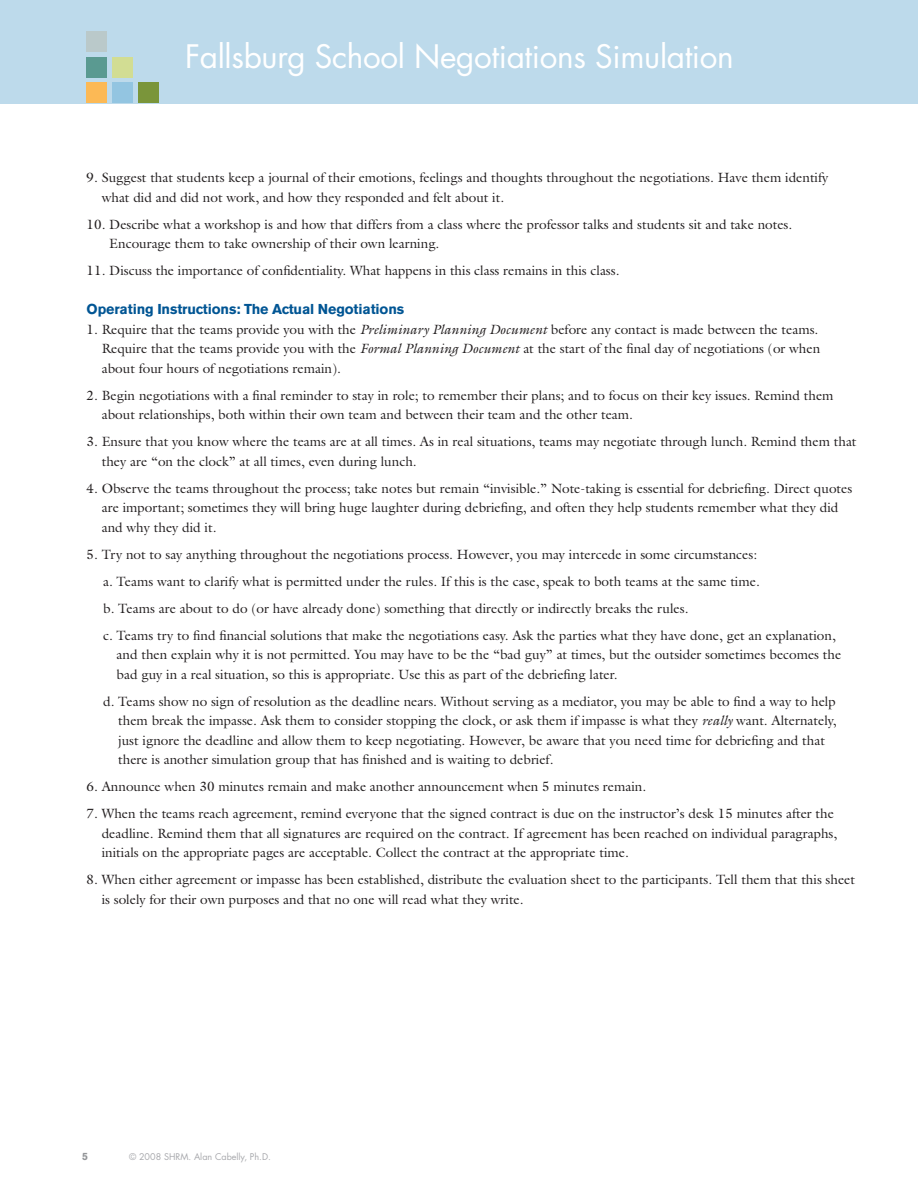
<style>
.page{position:relative;width:918px;height:1188px;background:#fff}
.page>*{position:absolute;margin:0;border:0;box-sizing:border-box;transform-origin:0 0}
.t1{font:31.5px "Futura";letter-spacing:-.01em;color:#fff}
.Subhead_2{font:700 14.25px "Akzidenz Grotesk BE";letter-spacing:-.01em;color:#005594}
.Body_ITC_Galliard_9{font:13.5px/19.5px "Galliard";color:#231f20}
.t2{font:700 10.5px "Akzidenz Grotesk BE";color:#939598}
.t3{font:9px "Futura";color:#a8a9ad}
.s1{font-style:italic}
</style>
<div class="page">
<div style="left:1px;top:0;width:917px;height:103px;background:#bddaeb"></div>
<div style="left:86px;top:32px;width:21px;height:20px;background:#bac9ca"></div>
<div style="left:138px;top:82px;width:20px;height:21px;background:#7a953a"></div>
<div style="left:86px;top:57px;width:21px;height:20px;background:#5a9a91"></div>
<div style="left:112px;top:57px;width:21px;height:20px;background:#d2dd93"></div>
<div style="left:86px;top:82px;width:21px;height:21px;background:#fcb955"></div>
<div style="left:112px;top:82px;width:21px;height:21px;background:#93c5e1"></div>
<h1 class="t1" style="left:185px;top:37px;width:550px">Fallsburg School Negotiations Simulation</h1>
<p class="Body_ITC_Galliard_9" style="left:102px;top:168px;width:728px;text-indent:-15px">9. Suggest that students keep a journal of their emotions, feelings and thoughts throughout the negotiations. Have them identify what did and did not work, and how they responded and felt about it.</p>
<p class="Body_ITC_Galliard_9" style="left:109px;top:214px;width:684px;text-indent:-23px">10. Describe what a workshop is and how that differs from a class where the professor talks and students sit and take notes.<br>Encourage them to take ownership of their own learning.</p>
<p class="Body_ITC_Galliard_9" style="left:87px;top:261px;width:534px">11. Discuss the importance of confidentiality. What happens in this class remains in this class.</p>
<p class="Subhead_2" style="left:87px;top:301px;width:319px">Operating Instructions: The Actual Negotiations</p>
<p class="Body_ITC_Galliard_9" style="left:102px;top:319px;width:720px;text-indent:-15px">1. Require that the teams provide you with the <span class="s1">Preliminary Planning Document</span> before any contact is made between the teams.<br>Require that the teams provide you with the <span class="s1">Formal Planning Document</span> at the start of the final day of negotiations (or when about four hours of negotiations remain).</p>
<p class="Body_ITC_Galliard_9" style="left:102px;top:385px;width:733px;text-indent:-15px">2. Begin negotiations with a final reminder to stay in role; to remember their plans; and to focus on their key issues. Remind them about relationships, both within their own team and between their team and the other team.</p>
<p class="Body_ITC_Galliard_9" style="left:102px;top:432px;width:756px;text-indent:-15px">3. Ensure that you know where the teams are at all times. As in real situations, teams may negotiate through lunch. Remind them that they are “on the clock” at all times, even during lunch.</p>
<p class="Body_ITC_Galliard_9" style="left:102px;top:478px;width:752px;text-indent:-15px">4. Observe the teams throughout the process; take notes but remain “invisible.” Note-taking is essential for debriefing. Direct quotes are important; sometimes they will bring huge laughter during debriefing, and often they help students remember what they did and why they did it.</p>
<p class="Body_ITC_Galliard_9" style="left:87px;top:544px;width:672px">5. Try not to say anything throughout the negotiations process. However, you may intercede in some circumstances:</p>
<p class="Body_ITC_Galliard_9" style="left:103px;top:571px;width:658px">a. Teams want to clarify what is permitted under the rules. If this is the case, speak to both teams at the same time.</p>
<p class="Body_ITC_Galliard_9" style="left:103px;top:598px;width:587px">b. Teams are about to do (or have already done) something that directly or indirectly breaks the rules.</p>
<p class="Body_ITC_Galliard_9" style="left:117px;top:625px;width:726px;text-indent:-14px">c. Teams try to find financial solutions that make the negotiations easy. Ask the parties what they have done, get an explanation, and then explain why it is not permitted. You may have to be the “bad guy” at times, but the outsider sometimes becomes the bad guy in a real situation, so this is appropriate. Use this as part of the debriefing later.</p>
<p class="Body_ITC_Galliard_9" style="left:118px;top:691px;width:720px;text-indent:-15px">d. Teams show no sign of resolution as the deadline nears. Without serving as a mediator, you may be able to find a way to help them break the impasse. Ask them to consider stopping the clock, or ask them if impasse is what they <span class="s1">really</span> want. Alternately, just ignore the deadline and allow them to keep negotiating. However, be aware that you need time for debriefing and that there is another simulation group that has finished and is waiting to debrief.</p>
<p class="Body_ITC_Galliard_9" style="left:87px;top:777px;width:561px">6. Announce when 30 minutes remain and make another announcement when 5 minutes remain.</p>
<p class="Body_ITC_Galliard_9" style="left:102px;top:804px;width:737px;text-indent:-15px">7. When the teams reach agreement, remind everyone that the signed contract is due on the instructor’s desk 15 minutes after the deadline. Remind them that all signatures are required on the contract. If agreement has been reached on individual paragraphs, initials on the appropriate pages are acceptable. Collect the contract at the appropriate time.</p>
<p class="Body_ITC_Galliard_9" style="left:102px;top:870px;width:755px;text-indent:-15px">8. When either agreement or impasse has been established, distribute the evaluation sheet to the participants. Tell them that this sheet is solely for their own purposes and that no one will read what they write.</p>
<p class="t2" style="left:82px;top:1150px;width:7px">5</p>
<p class="t3" style="left:129px;top:1151px;width:143px">© 2008 SHRM. Alan Cabelly, Ph.D.</p>
</div>
